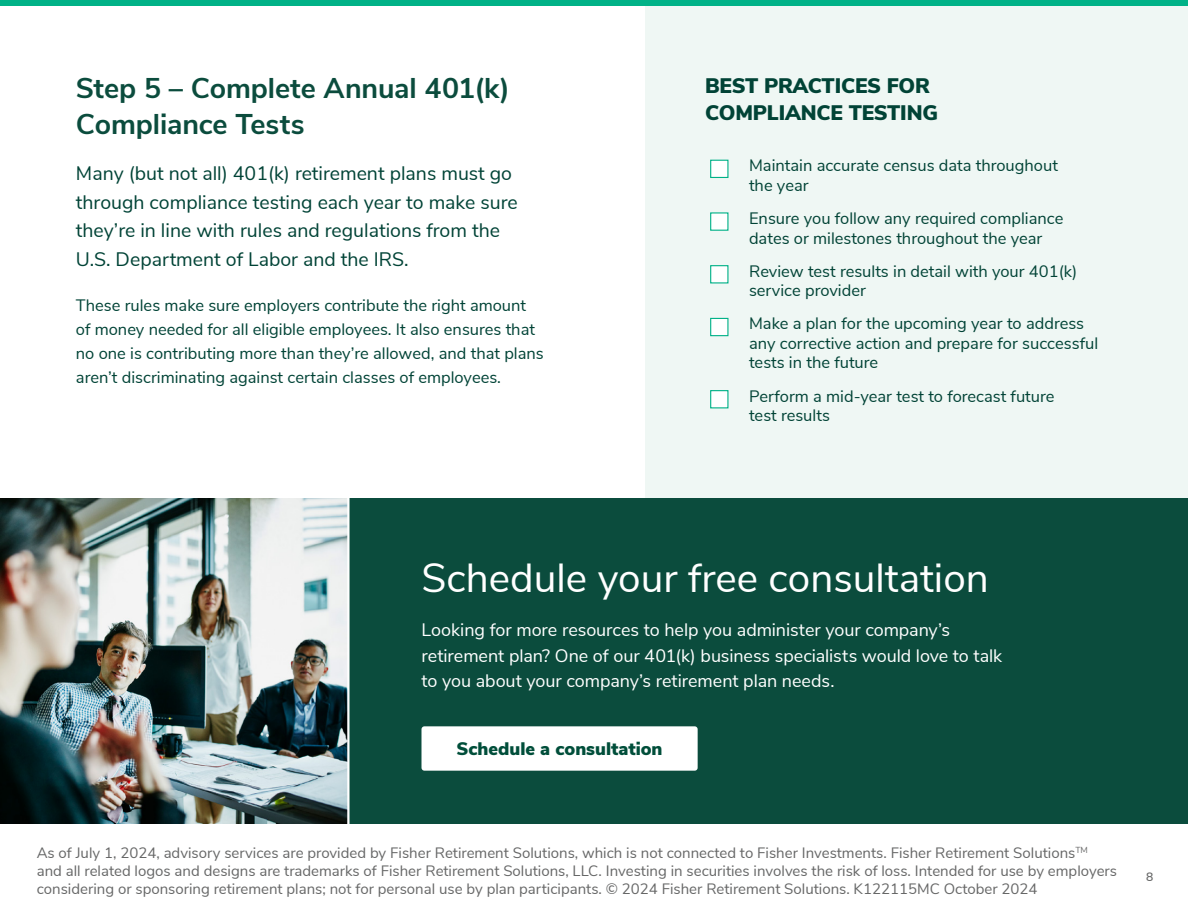
<style>
.page{position:relative;width:1188px;height:918px;background:#fff}
.page>*{position:absolute;margin:0;border:0;box-sizing:border-box;transform-origin:0 0}
.t1{font:40.5px "Nunito Sans";color:#fff}
.t2{font:700 28.5px/36px "Nunito Sans";letter-spacing:-.005em;color:#0b4c3d}
.t3{font:900 21px/27px "Nunito Sans";letter-spacing:-.01em;color:#014336}
.t4{font:19.5px/28.5px "Nunito Sans";color:#004336}
.t5{font:900 18.15px "Nunito Sans";color:#004e3a}
.t6{font:18px/25.5px "Nunito Sans";letter-spacing:-.005em;color:#fff}
.t7{font:16.5px/19.5px "Nunito Sans";color:#014336}
.t8{font:15px/18px "Nunito Sans";color:#666767}
.t9{font:600 12px "Nunito Sans";color:#666767}
</style>
<div class="page">
<div style="left:646px;top:0;width:542px;height:515px;background:#eff7f4"></div>
<div style="left:2px;top:498px;width:1186px;height:325px;background:#0b4c3d"></div>
<img style="left:0;top:498px;width:347px;height:325px">
<hr style="left:347px;top:483px;width:3px;height:343px;background:#fff">
<div style="left:422px;top:726px;width:276px;height:45px;background:#fff;border-radius:3px"></div>
<div style="left:710px;top:160px;width:19px;height:18px;background:#fff;border:1px solid #00b187"></div>
<div style="left:710px;top:212px;width:19px;height:19px;background:#fff;border:1px solid #00b187"></div>
<div style="left:710px;top:265px;width:19px;height:18px;background:#fff;border:1px solid #00b187"></div>
<div style="left:710px;top:318px;width:19px;height:18px;background:#fff;border:1px solid #00b187"></div>
<div style="left:710px;top:390px;width:19px;height:18px;background:#fff;border:1px solid #00b187"></div>
<div style="left:0;top:0;width:1188px;height:5px;background:#00b287"></div>
<h2 class="t2" style="left:76px;top:69px;width:435px">Step 5 – Complete Annual 401(k)<br>Compliance Tests</h2>
<p class="t4" style="left:76px;top:158px;width:443px">Many (but not all) 401(k) retirement plans must go through compliance testing each year to make sure they’re in line with rules and regulations from the U.S. Department of Labor and the IRS.</p>
<p class="t7" style="left:76px;top:292px;width:469px;line-height:24px">These rules make sure employers contribute the right amount of money needed for all eligible employees. It also ensures that no one is contributing more than they’re allowed, and that plans aren’t discriminating against certain classes of employees.</p>
<p class="t3" style="left:705px;top:71px;width:234px">BEST PRACTICES FOR<br>COMPLIANCE TESTING</p>
<p class="t7" style="left:749px;top:155px;width:310px">Maintain accurate census data throughout the year</p>
<p class="t7" style="left:749px;top:208px;width:316px">Ensure you follow any required compliance dates or milestones throughout the year</p>
<p class="t7" style="left:749px;top:260px;width:330px">Review test results in detail with your 401(k) service provider</p>
<p class="t7" style="left:749px;top:313px;width:351px">Make a plan for the upcoming year to address any corrective action and prepare for successful tests in the future</p>
<p class="t7" style="left:749px;top:385px;width:307px">Perform a mid-year test to forecast future test results</p>
<h1 class="t1" style="left:422px;top:548px;width:569px">Schedule your free consultation</h1>
<p class="t6" style="left:422px;top:616px;width:582px">Looking for more resources to help you administer your company’s retirement plan? One of our 401(k) business specialists would love to talk to you about your company’s retirement plan needs.</p>
<p class="t5" style="left:457px;top:735px;width:208px">Schedule a consultation</p>
<p class="t8" style="left:37px;top:843px;width:1082px">As of July 1, 2024, advisory services are provided by Fisher Retirement Solutions, which is not connected to Fisher Investments. Fisher Retirement Solutions<sup>TM<br></sup>and all related logos and designs are trademarks of Fisher Retirement Solutions, LLC. Investing in securities involves the risk of loss. Intended for use by employers considering or sponsoring retirement plans; not for personal use by plan participants. © 2024 Fisher Retirement Solutions. K122115MC October 2024</p>
<p class="t9" style="left:1146px;top:868px;width:9px">8</p>
</div>
